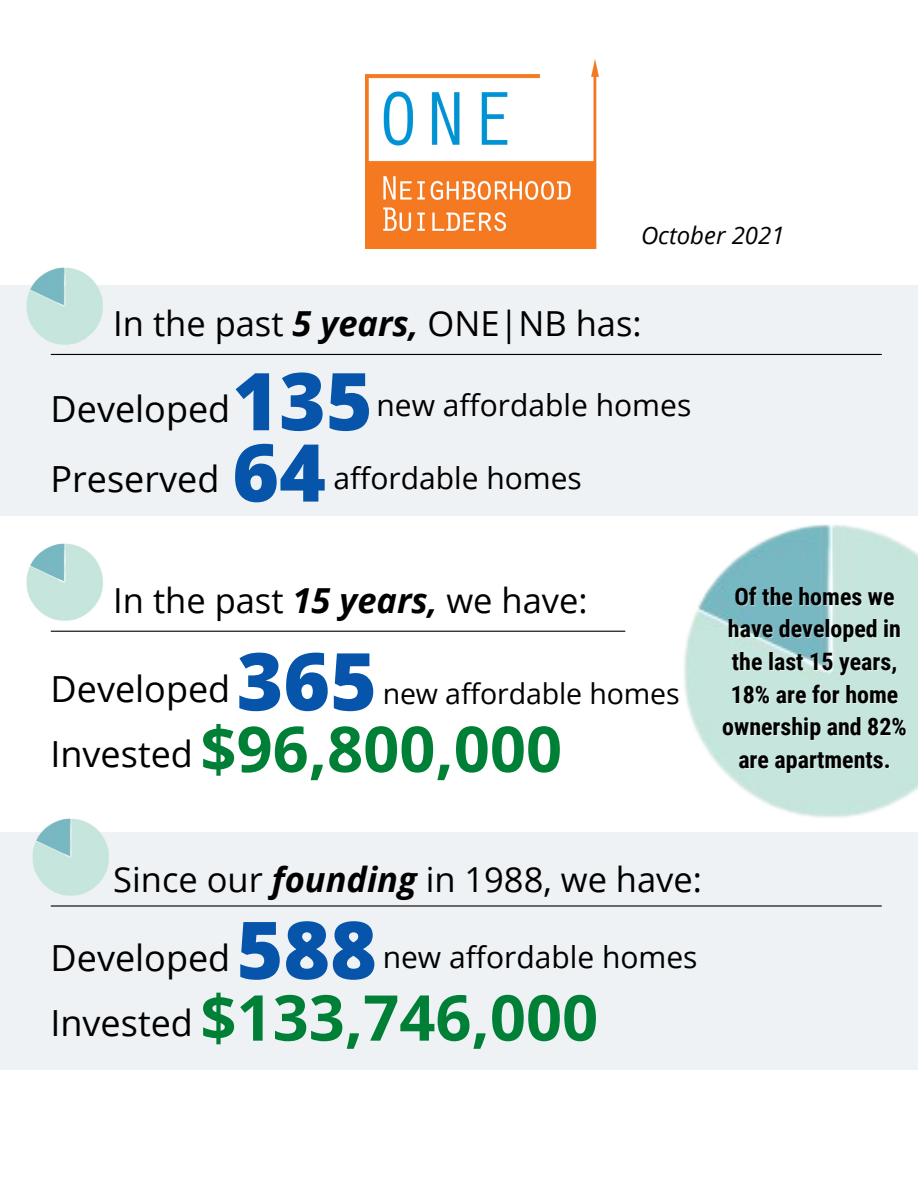
<style>
.page{position:relative;width:918px;height:1188px;background:#fff}
.page>*{position:absolute;margin:0;border:0;box-sizing:border-box;transform-origin:0 0}
.t1{font:800 79.8px "Open Sans";color:#0655ab}
.t2{font:700 63.3px "Open Sans";color:#008037}
.t3{font:36px "Open Sans";color:#000}
.t4{font:34.5px "Open Sans";color:#000}
.t5{font:30px "Open Sans";color:#000}
.t6{font:28.5px "Open Sans";letter-spacing:-.005em;color:#000}
.t7{font:700 24px/32.7px "Roboto Condensed";color:#000;text-align:center}
.t8{font:italic 24px "Open Sans";color:#000}
.s1{font-weight:700;font-style:italic}
</style>
<div class="page">
<img style="left:365px;top:60px;width:233px;height:189px">
<div style="left:0;top:285px;width:918px;height:231px;background:#eef2f5"></div>
<div style="left:0;top:832px;width:918px;height:238px;background:#eef2f5"></div>
<hr style="left:51px;top:354px;width:830px;height:1px;background:#000">
<hr style="left:51px;top:631px;width:574px;height:1px;background:#000">
<hr style="left:51px;top:905px;width:830px;height:2px;background:#000">
<img style="left:684px;top:524px;width:234px;height:294px">
<img style="left:26px;top:267px;width:82px;height:88px">
<img style="left:26px;top:543px;width:82px;height:89px">
<img style="left:32px;top:818px;width:82px;height:89px">
<p class="t8" style="left:641px;top:219px;width:145px">October 2021</p>
<p class="t4" style="left:113px;top:299px;width:530px">In the past <span class="s1">5 years,</span> ONE|NB has:</p>
<p class="t3" style="left:51px;top:384px;width:181px">Developed</p>
<p class="t1" style="left:232px;top:345px;width:142px">135</p>
<p class="t5" style="left:376px;top:384px;width:316px">new affordable homes</p>
<p class="t3" style="left:51px;top:454px;width:170px">Preserved</p>
<p class="t1" style="left:232px;top:416px;width:95px">64</p>
<p class="t5" style="left:333px;top:457px;width:250px">affordable homes</p>
<p class="t4" style="left:113px;top:576px;width:476px">In the past <span class="s1">15 years,</span> we have:</p>
<p class="t3" style="left:51px;top:664px;width:181px">Developed</p>
<p class="t1" style="left:237px;top:625px;width:142px">365</p>
<p class="t6" style="left:383px;top:673px;width:299px">new affordable homes</p>
<p class="t3" style="left:51px;top:729px;width:144px">Invested</p>
<p class="t2" style="left:200px;top:704px;width:363px">$96,800,000</p>
<p class="t7" style="left:722px;top:580px;width:186px">Of the homes we have developed in the last 15 years,<br>18% are for home ownership and 82% are apartments.</p>
<p class="t4" style="left:113px;top:855px;width:590px">Since our <span class="s1">founding</span> in 1988, we have:</p>
<p class="t3" style="left:51px;top:932px;width:181px">Developed</p>
<p class="t1" style="left:237px;top:894px;width:142px">588</p>
<p class="t5" style="left:383px;top:936px;width:316px">new affordable homes</p>
<p class="t3" style="left:51px;top:998px;width:144px">Invested</p>
<p class="t2" style="left:200px;top:973px;width:399px">$133,746,000</p>
</div>
